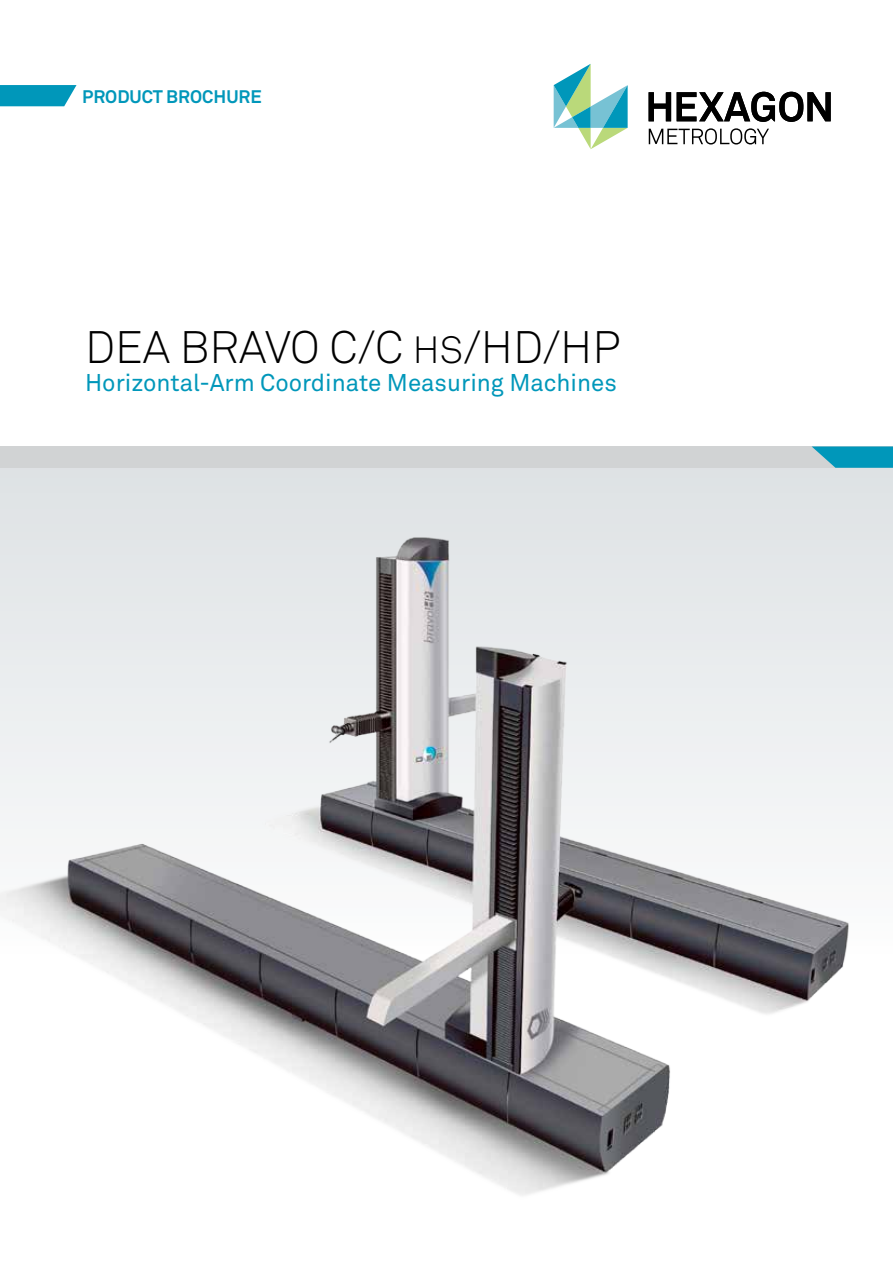
<style>
.page{position:relative;width:893px;height:1263px;background:#fff}
.page>*{position:absolute;margin:0;border:0;box-sizing:border-box;transform-origin:0 0}
.t1{font:45px "Akkurat Light Pro";color:#000}
.t2{font:24px "Akkurat Pro";color:#0097ba}
.t3{font:700 18px "Akkurat Pro";color:#0097ba}
.s1{font-size:37.5px}
</style>
<div class="page">
<svg style="left:0;top:85px;width:77px;height:21px;background:#169fbf"></svg>
<svg style="left:649px;top:92px;width:22px;height:29px"></svg>
<svg style="left:677px;top:92px;width:154px;height:30px"></svg>
<svg style="left:554px;top:64px;width:74px;height:85px"></svg>
<svg style="left:649px;top:128px;width:120px;height:17px"></svg>
<div style="left:0;top:468px;width:893px;height:491px;background:#e0e4e6"></div>
<img style="left:0;top:537px;width:893px;height:659px">
<div style="left:0;top:446px;width:893px;height:22px;background:#d1d3d4"></div>
<svg style="left:812px;top:446px;width:81px;height:22px;background:#23a1be"></svg>
<p class="t3" style="left:82px;top:86px;width:181px">PRODUCT BROCHURE</p>
<h1 class="t1" style="left:85px;top:320px;width:537px">DEA BRAVO C/C <span class="s1">HS</span>/HD/HP</h1>
<p class="t2" style="left:85px;top:369px;width:533px">Horizontal-Arm Coordinate Measuring Machines</p>
</div>
